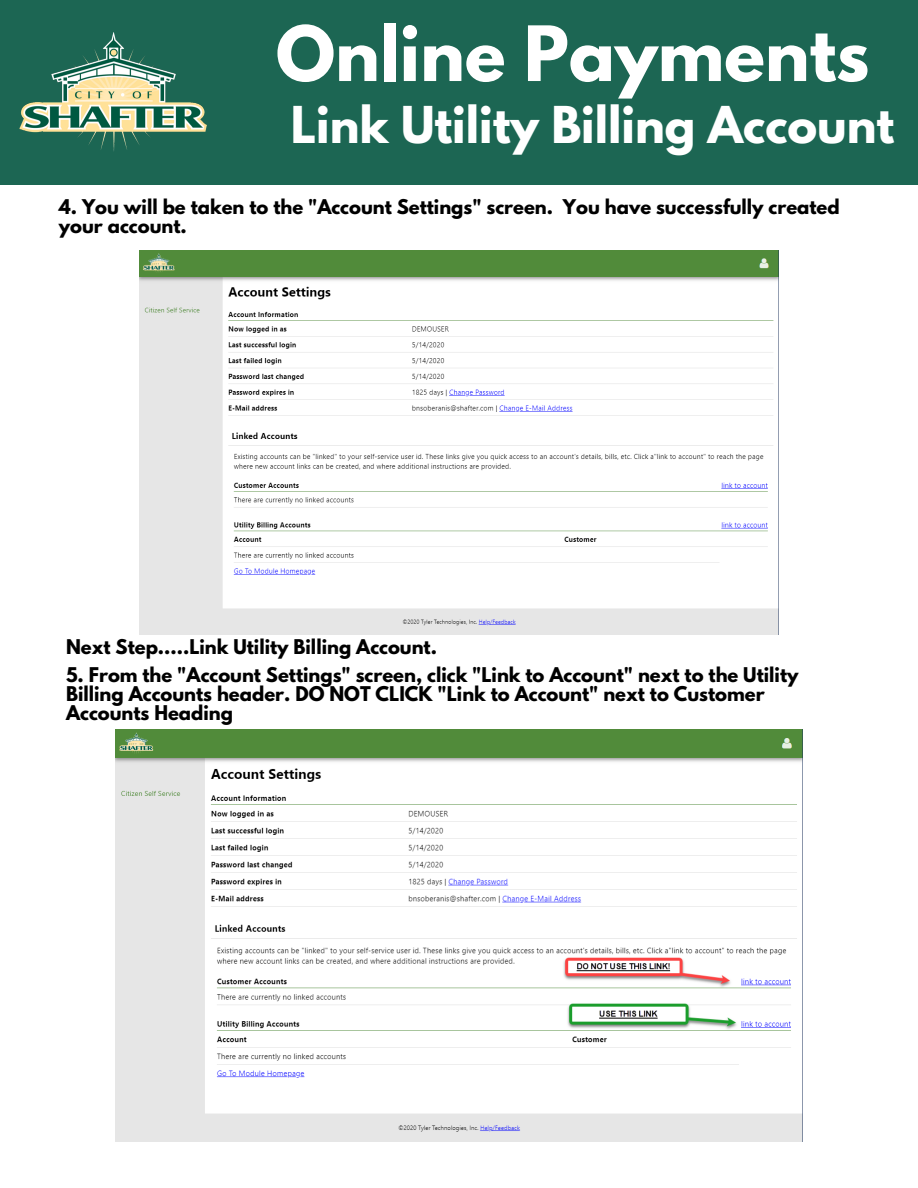
<style>
.page{position:relative;width:918px;height:1188px;background:#fff}
.page>*{position:absolute;margin:0;border:0;box-sizing:border-box;transform-origin:0 0}
.t1{font:700 67.5px "League Spartan";color:#fff}
.t2{font:700 45px "League Spartan";color:#fff}
.t3{font:700 18px/19.2px "League Spartan";color:#000}
</style>
<div class="page">
<img style="left:140px;top:251px;width:639px;height:383px">
<div style="left:0;top:0;width:918px;height:185px;background:#1c6653"></div>
<img style="left:19px;top:32px;width:188px;height:119px">
<img style="left:116px;top:729px;width:686px;height:412px">
<h1 class="t1" style="left:276px;top:20px;width:595px">Online Payments</h1>
<h2 class="t2" style="left:291px;top:102px;width:605px">Link Utility Billing Account</h2>
<p class="t3" style="left:59px;top:199px;width:782px">4. You will be taken to the "Account Settings" screen. You have successfully created your account.</p>
<p class="t3" style="left:66px;top:639px;width:372px">Next Step.....Link Utility Billing Account.</p>
<p class="t3" style="left:66px;top:667px;width:734px">5. From the "Account Settings" screen, click "Link to Account" next to the Utility<br>Billing Accounts header. DO NOT CLICK "Link to Account" next to Customer<br>Accounts Heading</p>
</div>
